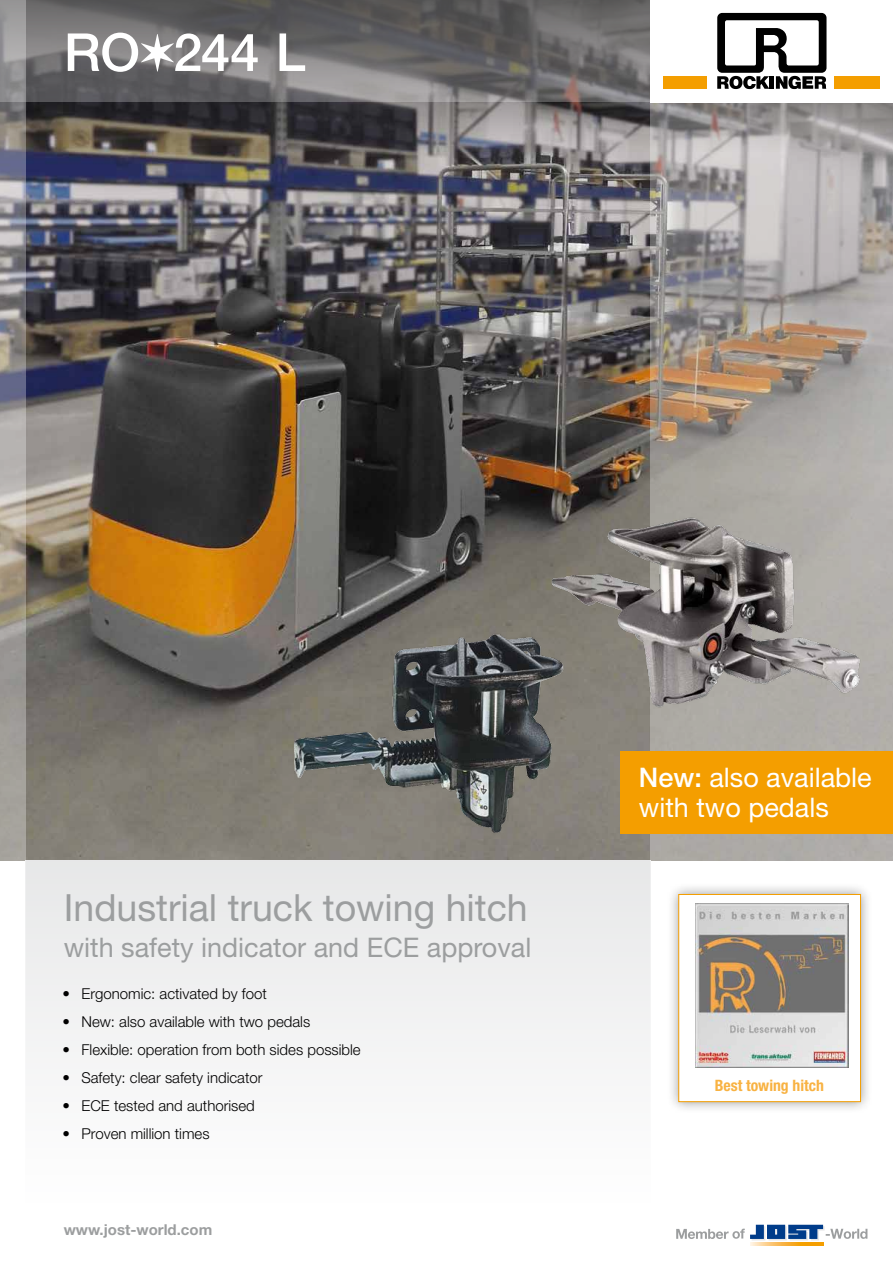
<style>
.page{position:relative;width:893px;height:1263px;background:#fff}
.page>*{position:absolute;margin:0;border:0;box-sizing:border-box;transform-origin:0 0}
.t1{font:500 52.5px "Helvetica Neue LT Pro";color:#fff}
.t2{font:37.5px "Helvetica Neue LT Pro";color:#9c9e9f}
.t3{font:27px "Helvetica Neue LT Pro";color:#9c9e9f}
.t4{font:27px/30px "Helvetica Neue LT Pro";color:#fff}
.t5{font:700 condensed 15.75px "Helvetica Neue LT Pro";color:#f8b242}
.t6{font:300 15px "Helvetica Neue LT Pro";color:#000}
.t7{font:700 15px "Helvetica Neue LT Pro";color:#9c9e9f}
.s1{font-weight:500}
</style>
<div class="page">
<img style="left:26px;top:152px;width:625px;height:708px">
<div style="left:26px;top:860px;width:625px;height:352px;background:#f3f3f4"></div>
<svg style="left:26px;top:102px;width:625px;height:50px;background:#5c5757"></svg>
<svg style="left:26px;top:0;width:624px;height:102px;background:#6b6a6b"></svg>
<svg style="left:651px;top:103px;width:242px;height:1143px"></svg>
<div style="left:663px;top:76px;width:44px;height:13px;background:#f49e00"></div>
<div style="left:835px;top:76px;width:45px;height:13px;background:#f49e00"></div>
<svg style="left:717px;top:13px;width:109px;height:76px"></svg>
<svg style="left:676px;top:1225px;width:191px;height:15px"></svg>
<svg style="left:750px;top:1242px;width:73px;height:3px"></svg>
<svg style="left:0;top:0;width:26px;height:1001px;background:#aaa7a5"></svg>
<div style="left:667px;top:882px;width:206px;height:232px;background:#000;opacity:.4"></div>
<div style="left:678px;top:894px;width:183px;height:208px;background:#fff;border:1px solid #f49e00"></div>
<img style="left:695px;top:903px;width:153px;height:165px">
<div style="left:621px;top:751px;width:272px;height:83px;background:#f49e00"></div>
<img style="left:534px;top:491px;width:359px;height:245px">
<img style="left:281px;top:629px;width:294px;height:215px">
<h1 class="t1" style="left:64px;top:21px;width:243px">RO✶244 L</h1>
<h2 class="t2" style="left:64px;top:884px;width:465px">Industrial truck towing hitch</h2>
<h3 class="t3" style="left:64px;top:930px;width:469px">with safety indicator and ECE approval</h3>
<p class="t6" style="left:62px;top:984px;width:206px">• Ergonomic: activated by foot</p>
<p class="t6" style="left:62px;top:1012px;width:249px">• New: also available with two pedals</p>
<p class="t6" style="left:62px;top:1040px;width:300px">• Flexible: operation from both sides possible</p>
<p class="t6" style="left:62px;top:1068px;width:202px">• Safety: clear safety indicator</p>
<p class="t6" style="left:62px;top:1096px;width:194px">• ECE tested and authorised</p>
<p class="t6" style="left:62px;top:1124px;width:149px">• Proven million times</p>
<p class="t7" style="left:64px;top:1220px;width:150px">www.jost-world.com</p>
<h3 class="t4" style="left:639px;top:762px;width:234px"><span class="s1">New:</span> also available with two pedals</h3>
<p class="t5" style="left:715px;top:1076px;width:111px">Best towing hitch</p>
</div>
